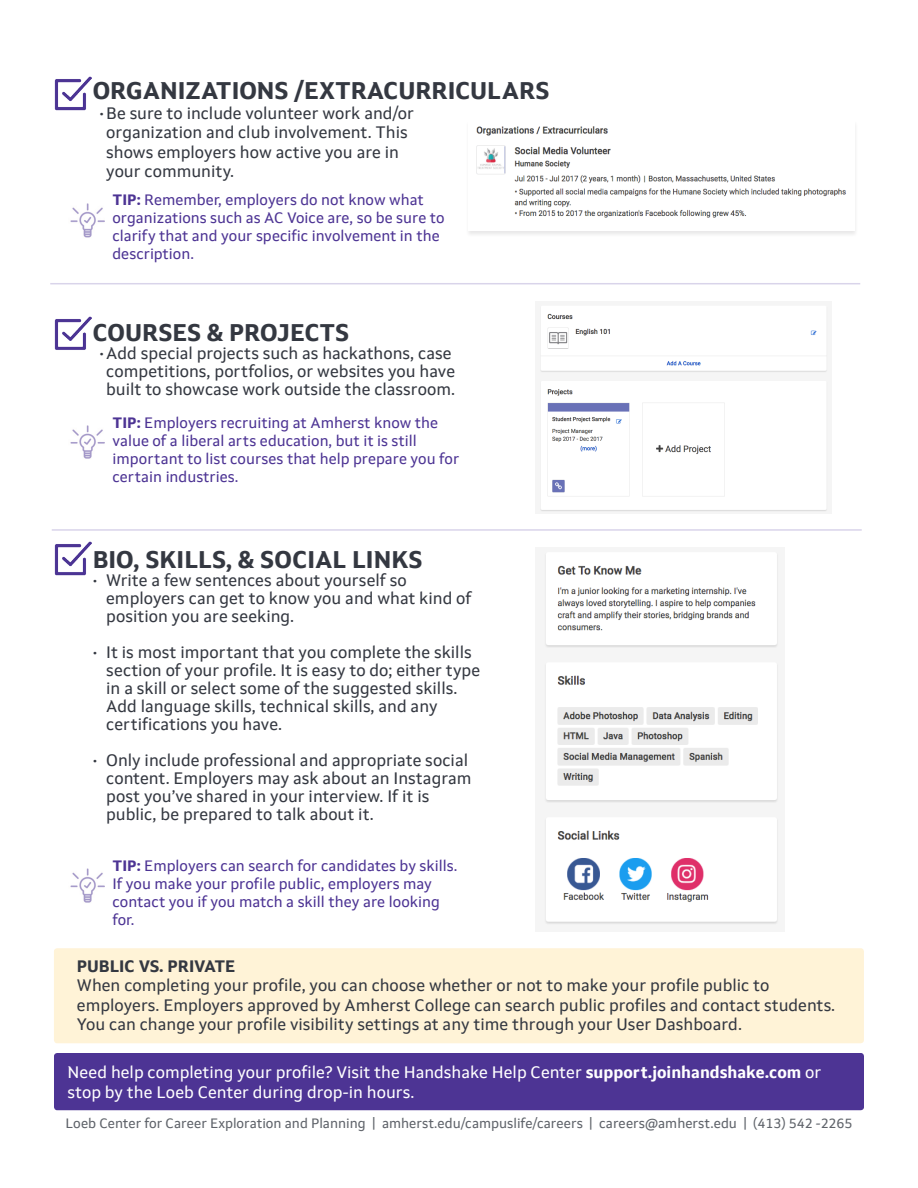
<style>
.page{position:relative;width:918px;height:1188px;background:#fff}
.page>*{position:absolute;margin:0;border:0;box-sizing:border-box;transform-origin:0 0}
.t1{font:700 24px "Setimo";color:#343841}
.t2{font:16.5px/18px "Setimo";color:#343841}
.t3{font:16.5px/19.5px "Setimo";color:#fff}
.t4{font:700 16.5px "Setimo";color:#343841}
.t5{font:15px/18px "Setimo";color:#4d3494}
.t6{font:13.5px "Setimo";color:#5f636a}
.s1{font-weight:700}
</style>
<div class="page">
<div style="left:54px;top:948px;width:810px;height:95px;background:#fff3d7;border-radius:3px"></div>
<div style="left:465px;top:120px;width:393px;height:117px;background:#231f20;opacity:.1"></div>
<img style="left:476px;top:126px;width:370px;height:92px">
<img style="left:544px;top:553px;width:235px;height:372px">
<img style="left:540px;top:306px;width:288px;height:206px">
<img style="left:54px;top:76px;width:38px;height:35px">
<img style="left:54px;top:317px;width:38px;height:33px">
<img style="left:54px;top:542px;width:38px;height:34px">
<img style="left:70px;top:203px;width:34px;height:35px">
<img style="left:70px;top:425px;width:34px;height:34px">
<img style="left:70px;top:868px;width:34px;height:35px">
<hr style="left:52px;top:529px;width:810px;height:2px;background:#d9d4ea">
<hr style="left:50px;top:283px;width:810px;height:1px;background:#d9d4ea">
<div style="left:54px;top:1053px;width:810px;height:57px;background:#4d3494;border-radius:3px"></div>
<p class="t1" style="left:93px;top:76px;width:458px">ORGANIZATIONS /EXTRACURRICULARS</p>
<p class="t2" style="left:106px;top:103px;width:309px;line-height:19.5px;text-indent:-7px">•Be sure to include volunteer work and/or organization and club involvement. This shows employers how active you are in your community.</p>
<p class="t5" style="left:112px;top:191px;width:334px"><span class="s1">TIP:</span> Remember, employers do not know what organizations such as AC Voice are, so be sure to clarify that and your specific involvement in the description.</p>
<p class="t1" style="left:93px;top:318px;width:258px">COURSES &amp; PROJECTS</p>
<p class="t2" style="left:99px;top:344px;width:357px;text-align:center">•Add special projects such as hackathons, case competitions, portfolios, or websites you have built to showcase work outside the classroom.</p>
<p class="t5" style="left:112px;top:414px;width:348px"><span class="s1">TIP:</span> Employers recruiting at Amherst know the value of a liberal arts education, but it is still important to list courses that help prepare you for certain industries.</p>
<p class="t1" style="left:93px;top:545px;width:331px">BIO, SKILLS, &amp; SOCIAL LINKS</p>
<p class="t2" style="left:106px;top:571px;width:367px;text-indent:-14px">• Write a few sentences about yourself so employers can get to know you and what kind of position you are seeking.</p>
<p class="t2" style="left:106px;top:643px;width:375px;text-indent:-14px">• It is most important that you complete the skills section of your profile. It is easy to do; either type in a skill or select some of the suggested skills.<br>Add language skills, technical skills, and any certifications you have.</p>
<p class="t2" style="left:106px;top:751px;width:367px;text-indent:-14px">• Only include professional and appropriate social content. Employers may ask about an Instagram post you’ve shared in your interview. If it is public, be prepared to talk about it.</p>
<p class="t5" style="left:112px;top:856px;width:346px"><span class="s1">TIP:</span> Employers can search for candidates by skills.<br>If you make your profile public, employers may contact you if you match a skill they are looking for.</p>
<p class="t4" style="left:77px;top:956px;width:160px">PUBLIC VS. PRIVATE</p>
<p class="t2" style="left:77px;top:975px;width:760px;line-height:19.5px">When completing your profile, you can choose whether or not to make your profile public to employers. Employers approved by Amherst College can search public profiles and contact students.<br>You can change your profile visibility settings at any time through your User Dashboard.</p>
<p class="t3" style="left:68px;top:1062px;width:755px">Need help completing your profile? Visit the Handshake Help Center <span class="s1">support.joinhandshake.com</span> or stop by the Loeb Center during drop-in hours.</p>
<p class="t6" style="left:65px;top:1115px;width:789px">Loeb Center for Career Exploration and Planning | amherst.edu/campuslife/careers | careers@amherst.edu | (413) 542 -2265</p>
</div>
